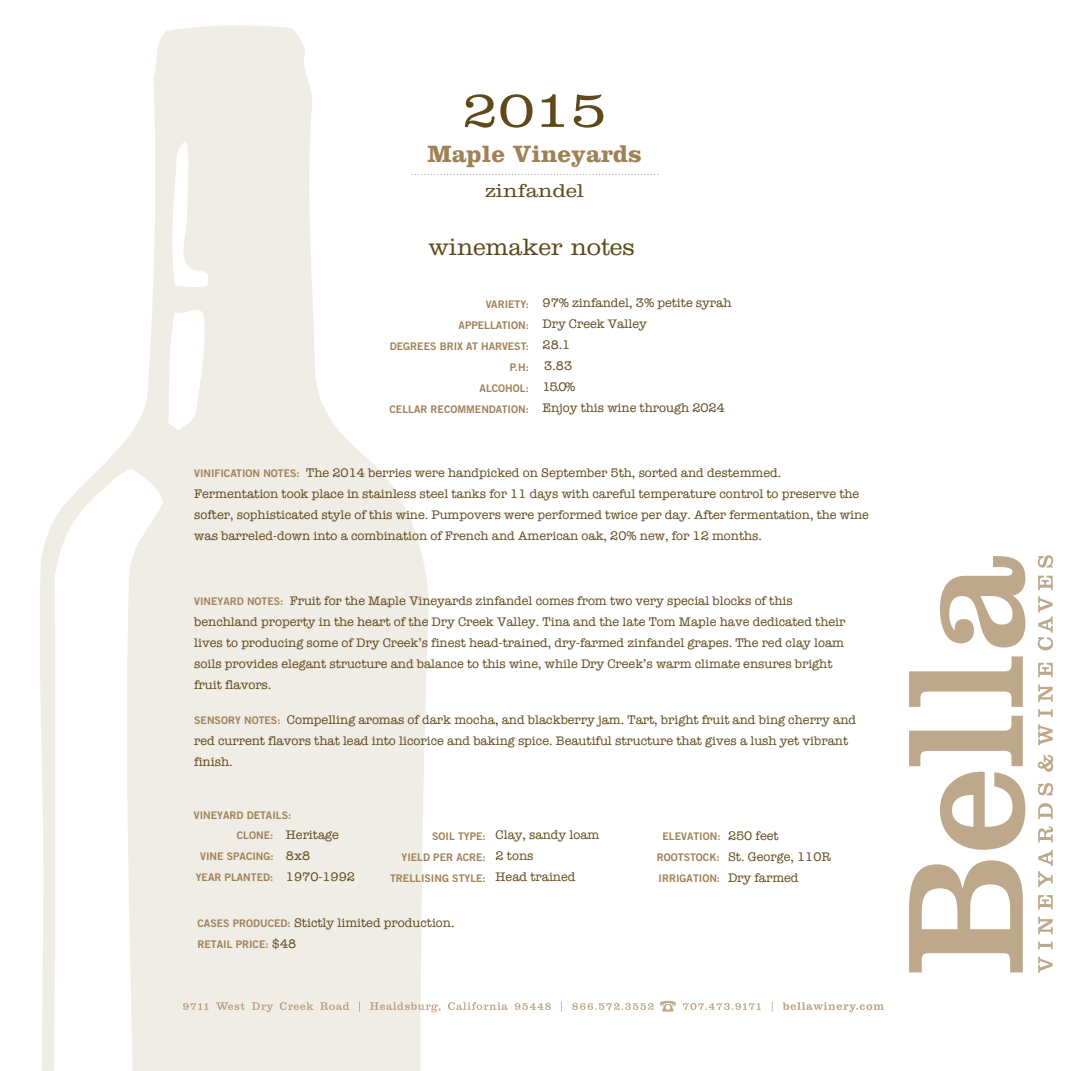
<style>
.page{position:relative;width:1071px;height:1071px;background:#fff}
.page>*{position:absolute;margin:0;border:0;box-sizing:border-box;transform-origin:0 0}
.t1{font:300 52.5px "Clarendon";color:#5e491a;scale:1.13 1}
.t2{font:300 24.5px "Clarendon";color:#5e491a}
.t3{font:700 24.5px "Clarendon";color:#9f8158}
.t4{font:300 19.25px "Clarendon";color:#5e491a;scale:1.13 1}
.t5{font:12.78px/21px "American Typewriter";color:#5e491a}
.t6{font:10.5px/21px "Trade Gothic Bold Two";color:#9f8158;text-align:right}
.s1{font-family:"Trade Gothic Bold Two";font-size:10.5px;color:#9f8158}
.s2{font-family:"American Typewriter";font-size:12.78px;color:#5e491a}
</style>
<div class="page">
<svg style="left:40px;top:25px;width:389px;height:1046px;fill:#f0ece6"></svg>
<svg style="left:170px;top:141px;width:40px;height:146px"></svg>
<svg style="left:168px;top:303px;width:39px;height:127px"></svg>
<svg style="left:909px;top:860px;width:114px;height:112px"></svg>
<svg style="left:909px;top:716px;width:116px;height:134px"></svg>
<svg style="left:909px;top:656px;width:114px;height:51px"></svg>
<svg style="left:940px;top:556px;width:85px;height:92px"></svg>
<svg style="left:1038px;top:957px;width:15px;height:16px"></svg>
<svg style="left:1038px;top:942px;width:15px;height:7px"></svg>
<svg style="left:1038px;top:917px;width:15px;height:17px"></svg>
<svg style="left:1038px;top:895px;width:15px;height:14px"></svg>
<svg style="left:1038px;top:850px;width:15px;height:37px"></svg>
<svg style="left:1038px;top:827px;width:15px;height:15px"></svg>
<svg style="left:1038px;top:803px;width:15px;height:16px"></svg>
<svg style="left:1038px;top:783px;width:15px;height:12px"></svg>
<svg style="left:1038px;top:755px;width:15px;height:17px"></svg>
<svg style="left:1038px;top:724px;width:15px;height:21px"></svg>
<svg style="left:1038px;top:709px;width:15px;height:8px"></svg>
<svg style="left:1038px;top:684px;width:15px;height:18px"></svg>
<svg style="left:1038px;top:663px;width:15px;height:14px"></svg>
<svg style="left:1038px;top:596px;width:15px;height:54px"></svg>
<svg style="left:1038px;top:576px;width:15px;height:14px"></svg>
<svg style="left:1038px;top:555px;width:15px;height:13px"></svg>
<svg style="left:412px;top:174px;width:247px;height:1px"></svg>
<svg style="left:183px;top:1001px;width:701px;height:11px"></svg>
<h1 class="t1" style="left:462px;top:79px;width:130px">2015</h1>
<h2 class="t3" style="left:427px;top:139px;width:216px">Maple Vineyards</h2>
<h3 class="t4" style="left:485px;top:179px;width:89px">zinfandel</h3>
<h2 class="t2" style="left:428px;top:233px;width:208px">winemaker notes</h2>
<p class="t6" style="left:390px;top:294px;width:141px">VARIETY:<br>APPELLATION:<br>DEGREES BRIX AT HARVEST:<br>P.H:<br>ALCOHOL:<br>CELLAR RECOMMENDATION:</p>
<p class="t5" style="left:543px;top:292px;width:191px">97% zinfandel, 3% petite syrah<br>Dry Creek Valley<br>28.1<br>3.83<br>15.0%<br>Enjoy this wine through 2024</p>
<p class="t5" style="left:194px;top:462px;width:676px"><span class="s1">VINIFICATION NOTES:</span> The 2014 berries were handpicked on September 5th, sorted and destemmed.<br>Fermentation took place in stainless steel tanks for 11 days with careful temperature control to preserve the softer, sophisticated style of this wine. Pumpovers were performed twice per day. After fermentation, the wine was barreled-down into a combination of French and American oak, 20% new, for 12 months.</p>
<p class="t5" style="left:194px;top:590px;width:653px"><span class="s1">VINEYARD NOTES:</span> Fruit for the Maple Vineyards zinfandel comes from two very special blocks of this benchland property in the heart of the Dry Creek Valley. Tina and the late Tom Maple have dedicated their lives to producing some of Dry Creek’s finest head-trained, dry-farmed zinfandel grapes. The red clay loam soils provides elegant structure and balance to this wine, while Dry Creek’s warm climate ensures bright fruit flavors.</p>
<p class="t5" style="left:194px;top:709px;width:663px"><span class="s1">SENSORY NOTES:</span> Compelling aromas of dark mocha, and blackberry jam. Tart, bright fruit and bing cherry and red current flavors that lead into licorice and baking spice. Beautiful structure that gives a lush yet vibrant finish.</p>
<p class="t6" style="left:194px;top:804px;width:99px">VINEYARD DETAILS:</p>
<p class="t5" style="left:286px;top:824px;width:71px">Heritage<br>8x8<br>1970-1992</p>
<p class="t5" style="left:496px;top:824px;width:105px">Clay, sandy loam<br>2 tons<br>Head trained</p>
<p class="t6" style="left:196px;top:825px;width:79px">CLONE:<br>VINE SPACING:<br>YEAR PLANTED:</p>
<p class="t5" style="left:728px;top:825px;width:104px">250 feet<br>St. George, 110R<br>Dry farmed</p>
<p class="t5" style="left:198px;top:912px;width:259px"><span class="s1">CASES PRODUCED:</span> Stictly limited production.</p>
<p class="t6" style="left:198px;top:934px;width:100px">RETAIL PRICE: <span class="s2">$48</span></p>
<p class="t6" style="left:390px;top:825px;width:97px">SOIL TYPE:<br>YIELD PER ACRE:<br>TRELLISING STYLE:</p>
<p class="t6" style="left:657px;top:825px;width:65px;text-align:center">ELEVATION:<br>ROOTSTOCK:<br>IRRIGATION:</p>
</div>
